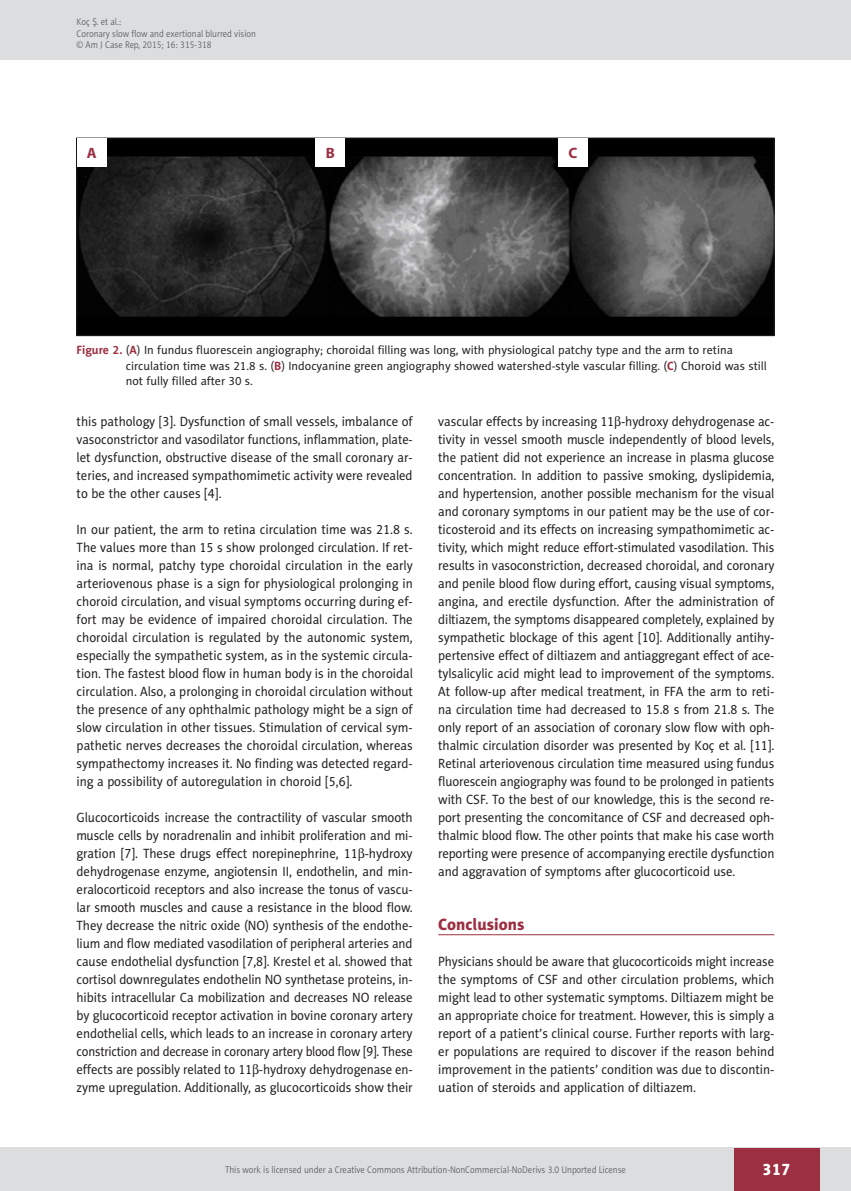
<style>
.page{position:relative;width:851px;height:1191px;background:#fff}
.page>*{position:absolute;margin:0;border:0;box-sizing:border-box;transform-origin:0 0}
.AJCR_Headline_1{font:16.5px "Naomi Sans EFN Heavy";color:#9d2f42}
.t1{font:16.5px "Naomi Sans EFN Heavy";color:#fff}
.t2{font:700 15px "Myriad Pro";color:#9d2f42}
.AJCR_Body{font:13.5px/18px "Naomi Sans EFN";color:#231f20;text-align:justify;scale:.95 1}
.AJCR_Body-2{font:13.5px/18px "Naomi Sans EFN";color:#231f20;text-align:justify;scale:.93 1}
.AJCR_Rycina_tytul{font:12px/15.8px "Naomi Sans EFN";color:#231f20}
.AJCR_pagina_zywa{font:9.75px/11.2px "Naomi Sans EFN Light";color:#57585a;scale:.9 1}
.AJCR_pagina_sygnatur{font:9.75px "Naomi Sans EFN Light";color:#57585a;scale:.9 1}
.s1{font-weight:700;color:#9d2f42}
.s2{font-family:"Standard Sym L"}
</style>
<div class="page">
<hr style="left:438px;top:934px;width:336px;height:1px;background:#9d2f42">
<img style="left:79px;top:140px;width:693px;height:194px">
<div style="left:77px;top:138px;width:697px;height:198px;border:1px solid #231f20"></div>
<div style="left:77px;top:138px;width:29px;height:28px;background:#fff"></div>
<div style="left:315px;top:138px;width:30px;height:28px;background:#fff"></div>
<div style="left:558px;top:138px;width:29px;height:28px;background:#fff"></div>
<div style="left:0;top:1148px;width:850px;height:43px;background:#dcdddf"></div>
<div style="left:733px;top:1147px;width:86px;height:43px;background:#9d2f42"></div>
<div style="left:0;top:0;width:850px;height:60px;background:#dcdddf"></div>
<p class="AJCR_pagina_zywa" style="left:77px;top:16px;width:201px">Koç Ş. et al.:<br>Coronary slow flow and exertional blurred vision</p>
<p class="AJCR_pagina_sygnatur" style="left:77px;top:39px;width:152px">© Am J Case Rep, 2015; 16: 315-318</p>
<p class="t2" style="left:87px;top:143px;width:11px">A</p>
<p class="t2" style="left:326px;top:143px;width:11px">B</p>
<p class="t2" style="left:568px;top:143px;width:10px">C</p>
<p class="AJCR_Rycina_tytul" style="left:126px;top:342px;width:642px;text-indent:-49px"><span class="s1">Figure 2.</span> (<span class="s1">A</span>) In fundus fluorescein angiography; choroidal filling was long, with physiological patchy type and the arm to retina circulation time was 21.8 s. (<span class="s1">B</span>) Indocyanine green angiography showed watershed-style vascular filling. (<span class="s1">C</span>) Choroid was still not fully filled after 30 s.</p>
<p class="AJCR_Body" style="left:77px;top:412px;width:355px">this pathology [3]. Dysfunction of small vessels, imbalance of vasoconstrictor and vasodilator functions, inflammation, plate&shy;let dysfunction, obstructive disease of the small coronary ar&shy;teries, and increased sympathomimetic activity were revealed to be the other causes [4].</p>
<p class="AJCR_Body" style="left:77px;top:520px;width:355px">In our patient, the arm to retina circulation time was 21.8 s.<br>The values more than 15 s show prolonged circulation. If ret&shy;ina is normal, patchy type choroidal circulation in the early arteriovenous phase is a sign for physiological prolonging in choroid circulation, and visual symptoms occurring during ef&shy;fort may be evidence of impaired choroidal circulation. The choroidal circulation is regulated by the autonomic system, especially the sympathetic system, as in the systemic circula&shy;tion. The fastest blood flow in human body is in the choroidal circulation. Also, a prolonging in choroidal circulation without the presence of any ophthalmic pathology might be a sign of slow circulation in other tissues. Stimulation of cervical sym&shy;pathetic nerves decreases the choroidal circulation, whereas sympathectomy increases it. No finding was detected regard&shy;ing a possibility of autoregulation in choroid [5,6].</p>
<p class="AJCR_Body" style="left:77px;top:808px;width:355px">Glucocorticoids increase the contractility of vascular smooth muscle cells by noradrenalin and inhibit proliferation and mi&shy;gration [7]. These drugs effect norepinephrine, 11<span class="s2">b</span>-hydroxy dehydrogenase enzyme, angiotensin II, endothelin, and min&shy;eralocorticoid receptors and also increase the tonus of vascu&shy;lar smooth muscles and cause a resistance in the blood flow.<br>They decrease the nitric oxide (NO) synthesis of the endothe&shy;lium and flow mediated vasodilation of peripheral arteries and cause endothelial dysfunction [7,8]. Krestel et al. showed that cortisol downregulates endothelin NO synthetase proteins, in&shy;hibits intracellular Ca mobilization and decreases NO release by glucocorticoid receptor activation in bovine coronary artery endothelial cells, which leads to an increase in coronary artery constriction and decrease in coronary artery blood flow [9]. These effects are possibly related to 11<span class="s2">b</span>-hydroxy dehydrogenase en&shy;zyme upregulation. Additionally, as glucocorticoids show their</p>
<p class="AJCR_Body" style="left:438px;top:412px;width:355px">vascular effects by increasing 11<span class="s2">b</span>-hydroxy dehydrogenase ac&shy;tivity in vessel smooth muscle independently of blood levels, the patient did not experience an increase in plasma glucose concentration. In addition to passive smoking, dyslipidemia, and hypertension, another possible mechanism for the visual and coronary symptoms in our patient may be the use of cor&shy;ticosteroid and its effects on increasing sympathomimetic ac&shy;tivity, which might reduce effort-stimulated vasodilation. This results in vasoconstriction, decreased choroidal, and coronary and penile blood flow during effort, causing visual symptoms, angina, and erectile dysfunction. After the administration of diltiazem, the symptoms disappeared completely, explained by sympathetic blockage of this agent [10]. Additionally antihy&shy;pertensive effect of diltiazem and antiaggregant effect of ace&shy;tylsalicylic acid might lead to improvement of the symptoms.<br>At follow-up after medical treatment, in FFA the arm to reti&shy;na circulation time had decreased to 15.8 s from 21.8 s. The only report of an association of coronary slow flow with oph&shy;thalmic circulation disorder was presented by Koç et al. [11].<br>Retinal arteriovenous circulation time measured using fundus fluorescein angiography was found to be prolonged in patients with CSF. To the best of our knowledge, this is the second re&shy;port presenting the concomitance of CSF and decreased oph&shy;thalmic blood flow. The other points that make his case worth reporting were presence of accompanying erectile dysfunction and aggravation of symptoms after glucocorticoid use.</p>
<p class="AJCR_Headline_1" style="left:438px;top:914px;width:88px">Conclusions</p>
<p class="AJCR_Body-2" style="left:438px;top:952px;width:363px">Physicians should be aware that glucocorticoids might increase the symptoms of CSF and other circulation problems, which might lead to other systematic symptoms. Diltiazem might be an appropriate choice for treatment. However, this is simply a report of a patient’s clinical course. Further reports with larg&shy;er populations are required to discover if the reason behind improvement in the patients’ condition was due to discontin&shy;uation of steroids and application of diltiazem.</p>
<p class="AJCR_pagina_zywa" style="left:225px;top:1164px;width:447px">This work is licensed under a Creative Commons Attribution-NonCommercial-NoDerivs 3.0 Unported License</p>
<p class="t1" style="left:762px;top:1159px;width:30px">317</p>
</div>
